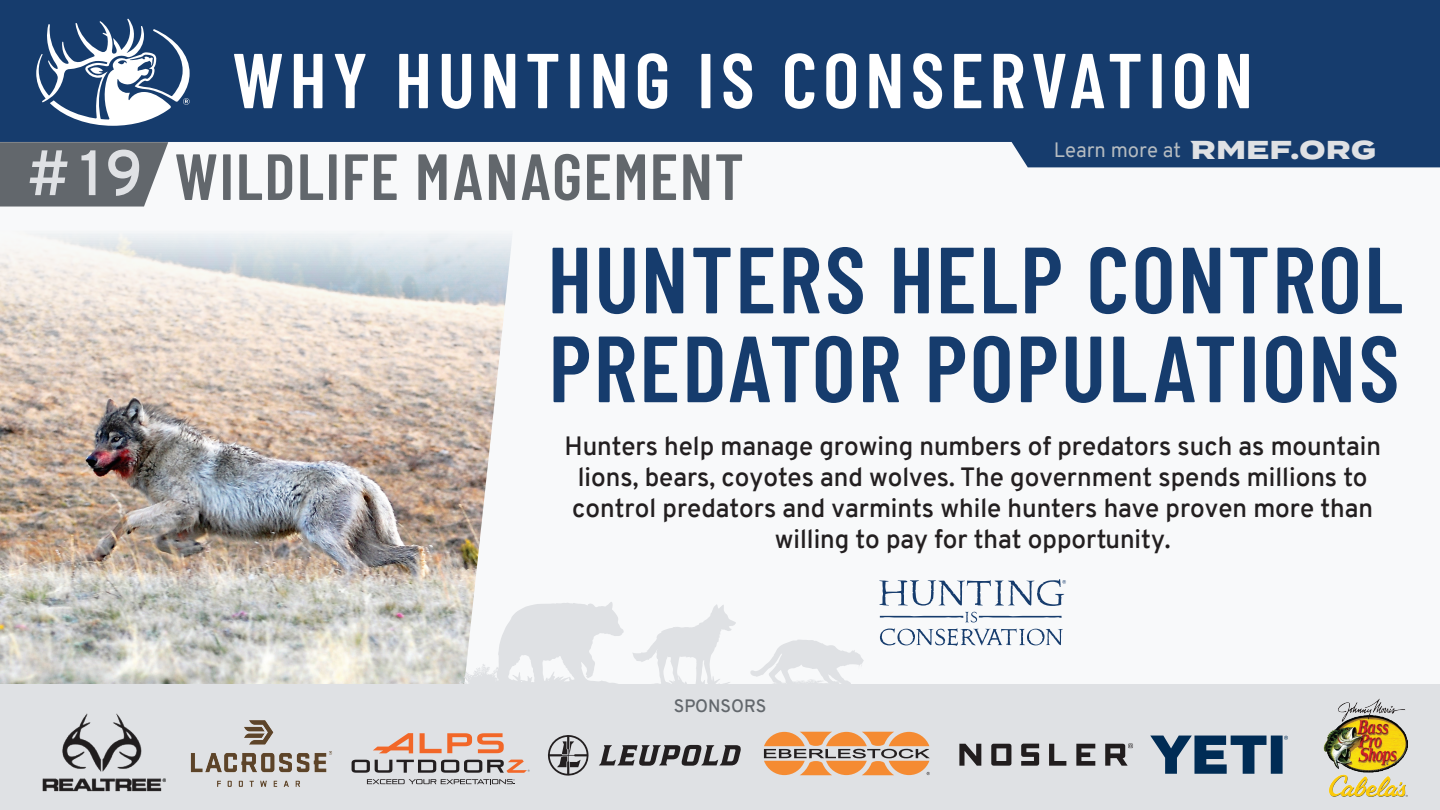
<style>
.page{position:relative;width:1440px;height:810px;background:#f4f6f7}
.page>*{position:absolute;margin:0;border:0;box-sizing:border-box;transform-origin:0 0}
.t1{font:600 93.75px/88.9px "Barlow Condensed";letter-spacing:.025em;color:#163c6d}
.t2{font:600 77.62px "Barlow Condensed";letter-spacing:.075em;color:#fff}
.t3{font:600 65.12px "Barlow Condensed";letter-spacing:.025em;color:#62676c}
.t4{font:600 25.88px/31px "Overpass";color:#231f20;text-align:center}
.t5{font:20.25px "Overpass";color:#b5bbc0}
.t6{font:600 17.5px "Overpass";color:#62676c}
.s1{font-family:"Termina";font-weight:800;font-size:25.88px;color:#dfe1e4}
.s2{font-family:"Overpass";font-size:64px;color:#dfe1e4}
</style>
<div class="page">
<svg style="left:0;top:0;width:1440px;height:167px;background:#2b4e7a"></svg>
<svg style="left:36px;top:19px;width:154px;height:107px"></svg>
<div style="left:0;top:684px;width:1440px;height:126px;background:#dfe1e4"></div>
<img style="left:42px;top:713px;width:124px;height:79px">
<svg style="left:599px;top:745px;width:142px;height:21px"></svg>
<svg style="left:548px;top:735px;width:41px;height:41px"></svg>
<svg style="left:420px;top:733px;width:84px;height:20px"></svg>
<svg style="left:373px;top:733px;width:40px;height:20px"></svg>
<svg style="left:367px;top:779px;width:148px;height:5px"></svg>
<svg style="left:352px;top:760px;width:178px;height:13px"></svg>
<svg style="left:764px;top:732px;width:166px;height:43px"></svg>
<svg style="left:959px;top:744px;width:22px;height:22px"></svg>
<svg style="left:991px;top:744px;width:20px;height:22px"></svg>
<svg style="left:1021px;top:744px;width:18px;height:22px"></svg>
<svg style="left:1049px;top:744px;width:17px;height:22px"></svg>
<svg style="left:1076px;top:744px;width:19px;height:22px"></svg>
<svg style="left:1105px;top:744px;width:28px;height:22px"></svg>
<img style="left:1323px;top:699px;width:84px;height:97px">
<svg style="left:1150px;top:736px;width:117px;height:38px"></svg>
<div style="left:1271px;top:736px;width:12px;height:38px;background:#002c55"></div>
<svg style="left:1284px;top:736px;width:4px;height:4px"></svg>
<img style="left:190px;top:720px;width:142px;height:67px">
<img style="left:0;top:238px;width:511px;height:446px">
<svg style="left:880px;top:628px;width:183px;height:18px"></svg>
<svg style="left:880px;top:612px;width:182px;height:10px"></svg>
<svg style="left:879px;top:579px;width:187px;height:27px"></svg>
<svg style="left:458px;top:600px;width:406px;height:84px"></svg>
<svg style="left:0;top:142px;width:168px;height:65px;background:#6d7276"></svg>
<h2 class="t2" style="left:232px;top:32px;width:1022px">WHY HUNTING IS CONSERVATION</h2>
<p class="t5" style="left:1054px;top:136px;width:324px">Learn more at <span class="s1">RMEF.ORG</span></p>
<h3 class="t3" style="left:27px;top:136px;width:719px"><span class="s2"># 19</span> WILDLIFE MANAGEMENT</h3>
<h1 class="t1" style="left:547px;top:233px;width:857px">HUNTERS HELP CONTROL<br>PREDATOR POPULATIONS</h1>
<p class="t4" style="left:564px;top:431px;width:818px">Hunters help manage growing numbers of predators such as mountain lions, bears, coyotes and wolves. The government spends millions to control predators and varmints while hunters have proven more than willing to pay for that opportunity.</p>
<p class="t6" style="left:674px;top:693px;width:94px">SPONSORS</p>
</div>
